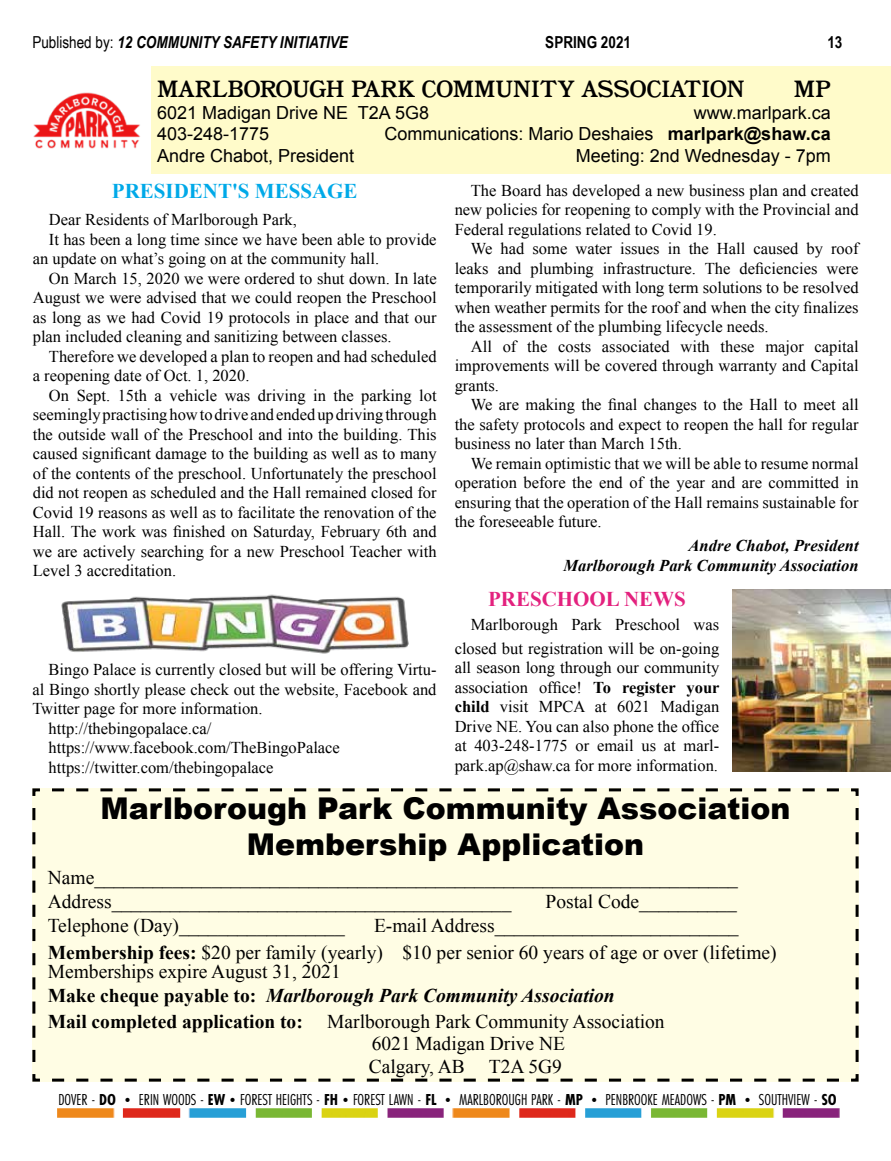
<style>
.page{position:relative;width:891px;height:1161px;background:#fff}
.page>*{position:absolute;margin:0;border:0;box-sizing:border-box;transform-origin:0 0}
.t1{font:900 30px/36px "Arial";color:#000;text-align:center}
.t2{font:21px "Bookman JF Pro";color:#000}
.t3{font:700 21px "Times New Roman";color:#00a9e8}
.t4{font:700 21px "Times New Roman";color:#e3217e}
.t5{font:19.5px/24.8px "Times New Roman";color:#000}
.t6{font:18px "Arial";color:#000}
.t7{font:16.5px/19.5px "Times New Roman";color:#000;text-align:justify}
.t8{font:16.5px "Futura PT Cond";color:#000}
.t9{font:italic 700 16.5px/19.5px "Times New Roman";color:#000;text-align:right}
.t10{font:italic 700 16.5px "Arial Narrow";color:#000}
.t11{font:700 16.5px "Arial Narrow";color:#000}
.s1{font-weight:400;font-style:normal}
.s2{font-weight:700}
.s3{font-weight:700;font-style:italic}
.s4{font-size:15px}
</style>
<div class="page">
<img style="left:57px;top:1108px;width:782px;height:10px">
<div style="left:32px;top:788px;width:827px;height:294px;background:#fffde4"></div>
<div style="left:151px;top:66px;width:740px;height:108px;background:#fffbca"></div>
<img style="left:33px;top:92px;width:107px;height:56px">
<img style="left:61px;top:594px;width:348px;height:60px">
<img style="left:732px;top:590px;width:159px;height:181px">
<p class="t10" style="left:32px;top:29px;width:317px"><span class="s1">Published by:</span> 12 COMMUNITY SAFETY INITIATIVE</p>
<p class="t11" style="left:545px;top:29px;width:87px">SPRING 2021</p>
<p class="t11" style="left:827px;top:29px;width:17px">13</p>
<p class="t2" style="left:157px;top:78px;width:589px">MARLBOROUGH PARK COMMUNITY ASSOCIATION</p>
<p class="t2" style="left:794px;top:78px;width:38px">MP</p>
<p class="t6" style="left:157px;top:101px;width:273px">6021 Madigan Drive NE T2A 5G8</p>
<p class="t6" style="left:694px;top:101px;width:139px">www.marlpark.ca</p>
<p class="t6" style="left:157px;top:122px;width:114px">403-248-1775</p>
<p class="t6" style="left:384px;top:122px;width:448px">Communications: Mario Deshaies <span class="s2">marlpark@shaw.ca</span></p>
<p class="t6" style="left:157px;top:144px;width:199px">Andre Chabot, President</p>
<p class="t6" style="left:576px;top:144px;width:256px">Meeting: 2nd Wednesday - 7pm</p>
<p class="t3" style="left:112px;top:177px;width:247px">PRESIDENT'S MESSAGE</p>
<p class="t7" style="left:49px;top:210px;width:249px">Dear Residents of Marlborough Park,</p>
<p class="t7" style="left:49px;top:229px;width:389px">It has been a long time since we have been able to provide</p>
<p class="t7" style="left:33px;top:249px;width:348px">an update on what’s going on at the community hall.</p>
<p class="t7" style="left:49px;top:268px;width:389px">On March 15, 2020 we were ordered to shut down. In late</p>
<p class="t7" style="left:33px;top:288px;width:405px">August we were advised that we could reopen the Preschool</p>
<p class="t7" style="left:33px;top:307px;width:405px">as long as we had Covid 19 protocols in place and that our</p>
<p class="t7" style="left:33px;top:327px;width:360px">plan included cleaning and sanitizing between classes.</p>
<p class="t7" style="left:49px;top:346px;width:389px">Therefore we developed a plan to reopen and had scheduled</p>
<p class="t7" style="left:33px;top:366px;width:218px">a reopening date of Oct. 1, 2020.</p>
<p class="t7" style="left:49px;top:385px;width:389px">On Sept. 15th a vehicle was driving in the parking lot</p>
<p class="t7" style="left:33px;top:405px;width:405px">seemingly practising how to drive and ended up driving through</p>
<p class="t7" style="left:33px;top:424px;width:405px">the outside wall of the Preschool and into the building. This</p>
<p class="t7" style="left:33px;top:444px;width:405px">caused significant damage to the building as well as to many</p>
<p class="t7" style="left:33px;top:463px;width:405px">of the contents of the preschool. Unfortunately the preschool</p>
<p class="t7" style="left:33px;top:483px;width:405px">did not reopen as scheduled and the Hall remained closed for</p>
<p class="t7" style="left:33px;top:502px;width:405px">Covid 19 reasons as well as to facilitate the renovation of the</p>
<p class="t7" style="left:33px;top:522px;width:405px">Hall. The work was finished on Saturday, February 6th and</p>
<p class="t7" style="left:33px;top:541px;width:405px">we are actively searching for a new Preschool Teacher with</p>
<p class="t7" style="left:33px;top:561px;width:145px">Level 3 accreditation.</p>
<p class="t7" style="left:455px;top:180px;width:405px;text-indent:16px">The Board has developed a new business plan and created new policies for reopening to comply with the Provincial and Federal regulations related to Covid 19.</p>
<p class="t7" style="left:455px;top:239px;width:405px;text-indent:16px">We had some water issues in the Hall caused by roof leaks and plumbing infrastructure. The deficiencies were temporarily mitigated with long term solutions to be resolved when weather permits for the roof and when the city finalizes the assessment of the plumbing lifecycle needs.</p>
<p class="t7" style="left:455px;top:336px;width:405px;text-indent:16px">All of the costs associated with these major capital improvements will be covered through warranty and Capital grants.</p>
<p class="t7" style="left:455px;top:395px;width:405px;text-indent:16px">We are making the final changes to the Hall to meet all the safety protocols and expect to reopen the hall for regular business no later than March 15th.</p>
<p class="t7" style="left:455px;top:453px;width:405px;text-indent:16px">We remain optimistic that we will be able to resume normal operation before the end of the year and are committed in ensuring that the operation of the Hall remains sustainable for the foreseeable future.</p>
<p class="t9" style="left:564px;top:536px;width:297px">Andre Chabot, President<br>Marlborough Park Community Association</p>
<p class="t7" style="left:49px;top:660px;width:389px">Bingo Palace is currently closed but will be offering Virtu-</p>
<p class="t7" style="left:32px;top:679px;width:406px">al Bingo shortly please check out the website, Facebook and</p>
<p class="t7" style="left:32px;top:699px;width:232px">Twitter page for more information.</p>
<p class="t7" style="left:49px;top:718px;width:164px">http://thebingopalace.ca/</p>
<p class="t7" style="left:49px;top:738px;width:293px">https://www.facebook.com/TheBingoPalace</p>
<p class="t7" style="left:49px;top:757px;width:227px">https://twitter.com/thebingopalace</p>
<p class="t4" style="left:488px;top:584px;width:199px">PRESCHOOL NEWS</p>
<p class="t7" style="left:455px;top:612px;width:266px;line-height:24px;text-align:right">Marlborough Park Preschool was closed but registration will be on-going</p>
<p class="t7" style="left:455px;top:658px;width:266px">all season long through our community association office! <span class="s2">To register your child</span> visit MPCA at 6021 Madigan Drive NE. You can also phone the office at 403-248-1775 or email us at marl&shy;park.ap@shaw.ca for more information.</p>
<h1 class="t1" style="left:101px;top:789px;width:691px">Marlborough Park Community Association<br>Membership Application</h1>
<p class="t5" style="left:48px;top:865px;width:692px;line-height:24px">Name__________________________________________________________________<br>Address_________________________________________</p>
<p class="t5" style="left:546px;top:889px;width:193px">Postal Code__________</p>
<p class="t5" style="left:48px;top:912px;width:730px;line-height:27px;text-indent:326px">E-mail Address_________________________<br><span class="s2">Membership fees:</span> $20 per family (yearly) $10 per senior 60 years of age or over (lifetime)</p>
<p class="t5" style="left:48px;top:959px;width:618px">Memberships expire August 31, 2021<br><span class="s2">Make cheque payable to:</span> <span class="s3">Marlborough Park Community Association<br></span><span class="s2">Mail completed application to:</span> Marlborough Park Community Association</p>
<p class="t5" style="left:369px;top:1032px;width:198px;line-height:22.5px">6021 Madigan Drive NE<br>Calgary, AB T2A 5G9</p>
<p class="t5" style="left:48px;top:913px;width:299px">Telephone (Day)_________________</p>
<p class="t8" style="left:58px;top:1090px;width:780px">DOVER - <span class="s2">DO</span> <span class="s4">•</span> ERIN WOODS - <span class="s2">EW</span><span class="s4">•</span>FOREST HEIGHTS - <span class="s2">FH</span><span class="s4">•</span>FOREST LAWN - <span class="s2">FL</span> <span class="s4">•</span> MARLBOROUGH PARK - <span class="s2">MP</span> <span class="s4">•</span> PENBROOKE MEADOWS - <span class="s2">PM</span> <span class="s4">•</span> SOUTHVIEW - <span class="s2">SO</span></p>
</div>
